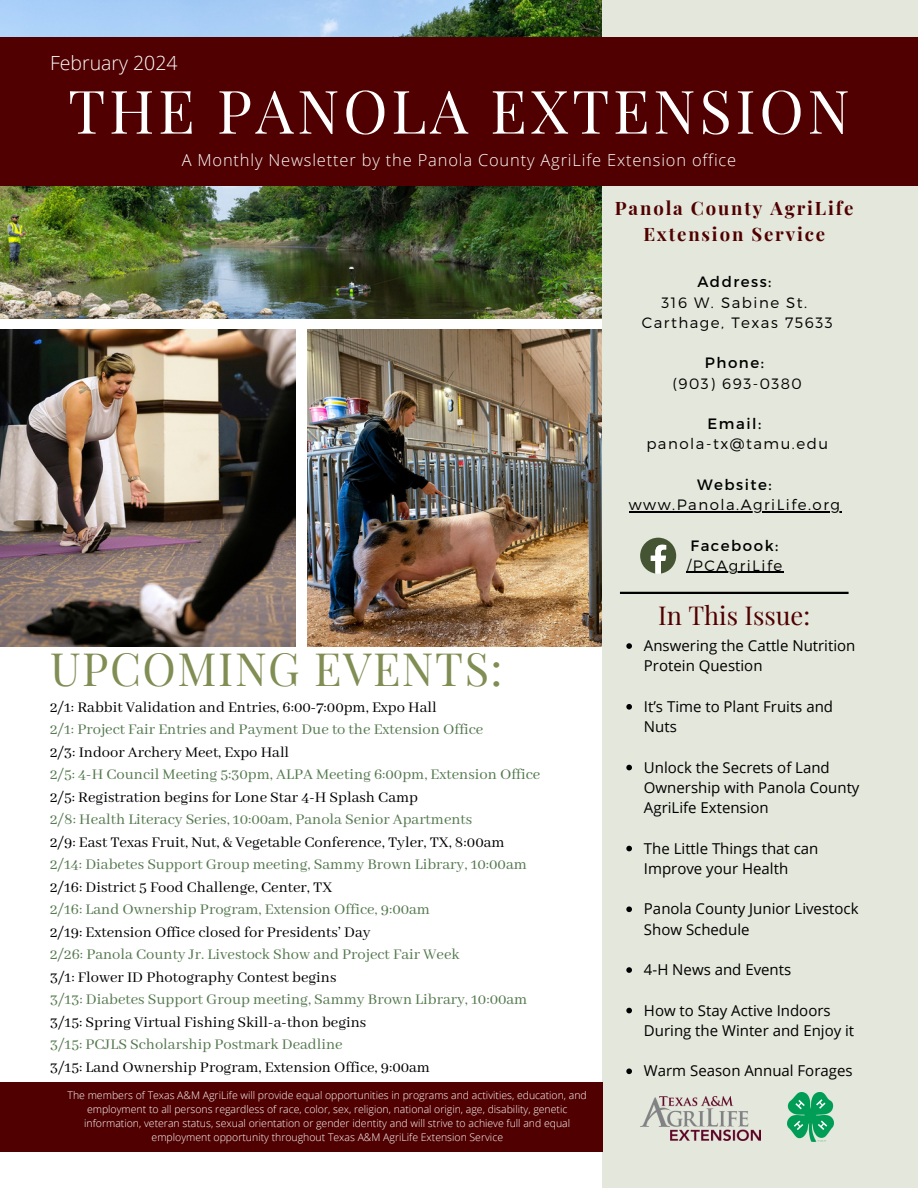
<style>
.page{position:relative;width:918px;height:1188px;background:#fff}
.page>*{position:absolute;margin:0;border:0;box-sizing:border-box;transform-origin:0 0}
.t1{font:60px "Playfair Display";letter-spacing:.06em;color:#fff}
.t2{font:45px "Playfair Display";letter-spacing:.035em;color:#808d53}
.t3{font:25.5px "Playfair Display";color:#500000}
.t4{font:300 19.5px "Open Sans";color:#fff}
.t5{font:700 18.6px/25.8px "Playfair Display";letter-spacing:.1em;color:#500000;text-align:center}
.t6{font:16.5px/22.5px "Abhaya Libre";color:#53794d}
.t7{font:300 16.5px "Open Sans";letter-spacing:.05em;color:#fff}
.t8{font:15px/20.2px "Open Sans";color:#000}
.t9{font:300 15px/20.2px "Montserrat";letter-spacing:.1em;color:#000;text-align:center}
.t10{font:15px "Montserrat";letter-spacing:.1em;color:#000}
.t11{font:300 10.5px/14px "Open Sans";color:#fff;text-align:center}
.s1{font-weight:400}
.s2{color:#000}
</style>
<div class="page">
<img style="left:0;top:330px;width:296px;height:317px">
<img style="left:307px;top:330px;width:295px;height:317px">
<img style="left:0;top:0;width:602px;height:318px">
<div style="left:602px;top:0;width:316px;height:1188px;background:#e4e7db"></div>
<img style="left:787px;top:1093px;width:46px;height:48px">
<img style="left:640px;top:1096px;width:121px;height:44px">
<div style="left:0;top:37px;width:918px;height:149px;background:#500000"></div>
<hr style="left:629px;top:511px;width:212px;height:1px;background:#000">
<hr style="left:687px;top:572px;width:97px;height:1px;background:#000">
<svg style="left:640px;top:538px;width:36px;height:36px"></svg>
<hr style="left:620px;top:592px;width:229px;height:2px;background:#000">
<div style="left:0;top:1082px;width:602px;height:69px;background:#500000"></div>
<svg style="left:626px;top:643px;width:6px;height:6px"></svg>
<svg style="left:626px;top:704px;width:6px;height:6px"></svg>
<svg style="left:626px;top:765px;width:6px;height:5px"></svg>
<svg style="left:626px;top:846px;width:6px;height:5px"></svg>
<svg style="left:626px;top:906px;width:6px;height:6px"></svg>
<svg style="left:626px;top:967px;width:6px;height:6px"></svg>
<svg style="left:626px;top:1008px;width:6px;height:5px"></svg>
<svg style="left:626px;top:1068px;width:6px;height:6px"></svg>
<h6 class="t4" style="left:50px;top:49px;width:129px">February 2024</h6>
<h6 class="t1" style="left:68px;top:69px;width:783px">THE PANOLA EXTENSION</h6>
<p class="t7" style="left:182px;top:149px;width:556px">A Monthly Newsletter by the Panola County AgriLife Extension office</p>
<h6 class="t5" style="left:615px;top:195px;width:240px">Panola County AgriLife<br>Extension Service</h6>
<h6 class="t9" style="left:642px;top:271px;width:192px"><span class="s1">Address:<br></span>316 W. Sabine St.<br>Carthage, Texas 75633</h6>
<h6 class="t9" style="left:673px;top:352px;width:131px"><span class="s1">Phone:<br></span>(903) 693-0380</h6>
<h6 class="t9" style="left:646px;top:413px;width:183px"><span class="s1">Email: </span>panola-tx@tamu.edu</h6>
<p class="t10" style="left:697px;top:475px;width:76px">Website:</p>
<h3 class="t9" style="left:629px;top:494px;width:213px">www.Panola.AgriLife.org</h3>
<h3 class="t10" style="left:691px;top:535px;width:89px">Facebook:</h3>
<h6 class="t9" style="left:687px;top:555px;width:97px">/PCAgriLife</h6>
<h6 class="t2" style="left:50px;top:637px;width:454px">UPCOMING EVENTS:</h6>
<p class="t6" style="left:50px;top:696px;width:492px"><span class="s2">2/1: Rabbit Validation and Entries, 6:00-7:00pm, Expo Hall<br></span>2/1: Project Fair Entries and Payment Due to the Extension Office<br><span class="s2">2/3: Indoor Archery Meet, Expo Hall<br></span>2/5: 4-H Council Meeting 5:30pm, ALPA Meeting 6:00pm, Extension Office <span class="s2">2/5: Registration begins for Lone Star 4-H Splash Camp<br></span>2/8: Health Literacy Series, 10:00am, Panola Senior Apartments<br><span class="s2">2/9: East Texas Fruit, Nut, &amp; Vegetable Conference, Tyler, TX, 8:00am </span>2/14: Diabetes Support Group meeting, Sammy Brown Library, 10:00am <span class="s2">2/16: District 5 Food Challenge, Center, TX<br></span>2/16: Land Ownership Program, Extension Office, 9:00am<br><span class="s2">2/19: Extension Office closed for Presidents’ Day<br></span>2/26: Panola County Jr. Livestock Show and Project Fair Week<br><span class="s2">3/1: Flower ID Photography Contest begins<br></span>3/13: Diabetes Support Group meeting, Sammy Brown Library, 10:00am <span class="s2">3/15: Spring Virtual Fishing Skill-a-thon begins<br></span>3/15: PCJLS Scholarship Postmark Deadline<br><span class="s2">3/15: Land Ownership Program, Extension Office, 9:00am</span></p>
<h6 class="t11" style="left:68px;top:1088px;width:521px">The members of Texas A&amp;M AgriLife will provide equal opportunities in programs and activities, education, and employment to all persons regardless of race, color, sex, religion, national origin, age, disability, genetic</h6>
<h6 class="t11" style="left:84px;top:1116px;width:488px">information, veteran status, sexual orientation or gender identity and will strive to achieve full and equal</h6>
<h6 class="t11" style="left:152px;top:1130px;width:353px">employment opportunity throughout Texas A&amp;M AgriLife Extension Service</h6>
<h6 class="t3" style="left:658px;top:598px;width:154px">In This Issue:</h6>
<h5 class="t8" style="left:644px;top:635px;width:213px">Answering the Cattle Nutrition<br>Protein Question</h5>
<h1 class="t8" style="left:644px;top:696px;width:191px">It’s Time to Plant Fruits and<br>Nuts</h1>
<h6 class="t8" style="left:644px;top:757px;width:217px">Unlock the Secrets of Land<br>Ownership with Panola County<br>AgriLife Extension</h6>
<h2 class="t8" style="left:644px;top:838px;width:176px">The Little Things that can<br>Improve your Health</h2>
<h6 class="t8" style="left:644px;top:898px;width:216px">Panola County Junior Livestock<br>Show Schedule</h6>
<p class="t8" style="left:644px;top:959px;width:149px">4-H News and Events</p>
<p class="t8" style="left:644px;top:1000px;width:212px">How to Stay Active Indoors<br>During the Winter and Enjoy it</p>
<p class="t8" style="left:644px;top:1060px;width:210px">Warm Season Annual Forages</p>
</div>
